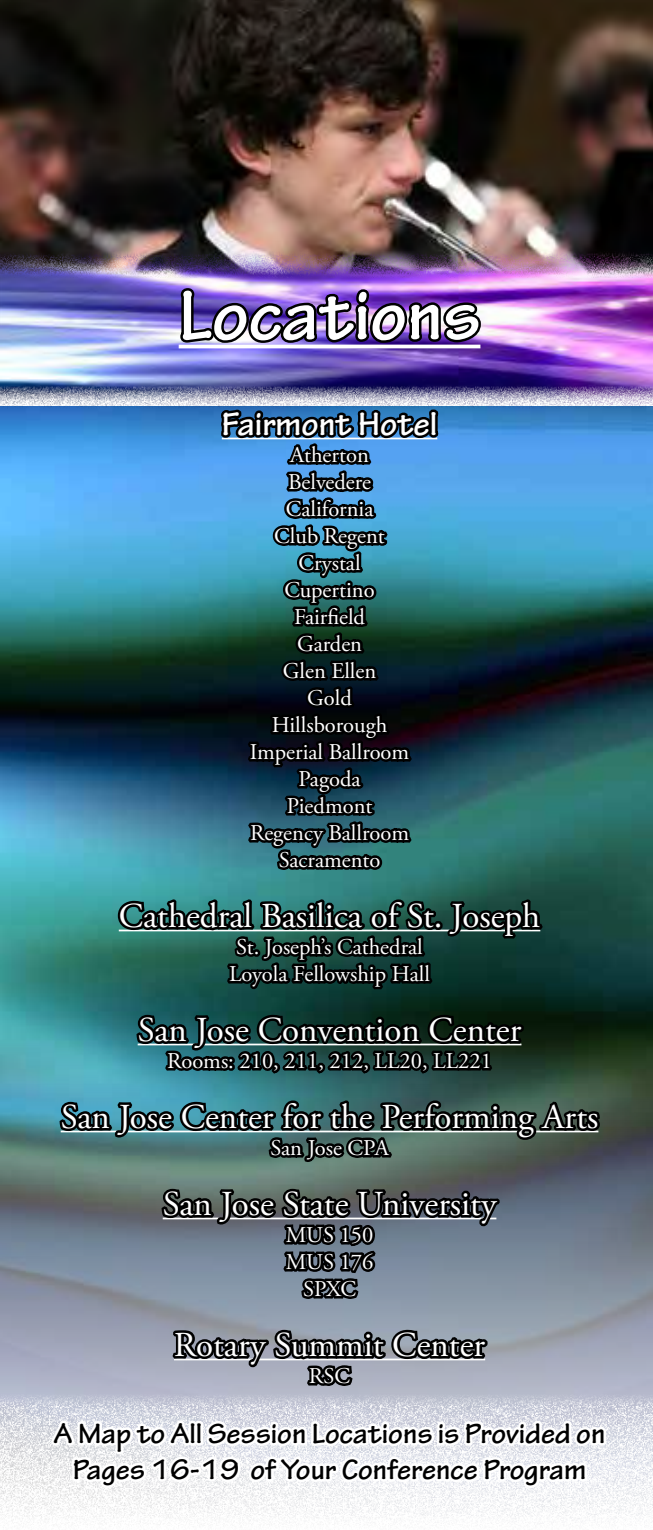
<style>
.page{position:relative;width:653px;height:1530px;background:#fff}
.page>*{position:absolute;margin:0;border:0;box-sizing:border-box;transform-origin:0 0}
.t1{font:700 75px "Tekton Pro";color:#fff}
.t2{font:35px "Adobe Garamond Pro";color:#fff}
.t3{font:700 35px "Tekton Pro";color:#fff}
.t4{font:700 30px/36px "Tekton Pro";color:#000;text-align:center}
.t5{font:22.5px/27px "Adobe Garamond Pro";color:#fff;text-align:center}
</style>
<div class="page">
<img style="left:0;top:409px;width:652px;height:1114px">
<img style="left:0;top:0;width:652px;height:252px">
<img style="left:0;top:252px;width:652px;height:157px">
<img style="left:49px;top:217px;width:559px;height:1308px">
<h1 class="t1" style="left:179px;top:271px;width:303px">Locations</h1>
<h2 class="t3" style="left:222px;top:403px;width:217px">Fairmont Hotel</h2>
<p class="t5" style="left:250px;top:442px;width:161px">Atherton<br>Belvedere<br>California<br>Club Regent<br>Crystal<br>Cupertino<br>Fairfield<br>Garden<br>Glen Ellen<br>Gold<br>Hillsborough<br>Imperial Ballroom<br>Pagoda<br>Piedmont<br>Regency Ballroom<br>Sacramento</p>
<h2 class="t2" style="left:119px;top:895px;width:423px">Cathedral Basilica of St. Joseph</h2>
<p class="t5" style="left:229px;top:934px;width:202px">St. Joseph’s Cathedral<br>Loyola Fellowship Hall</p>
<h2 class="t2" style="left:138px;top:1009px;width:385px">San Jose Convention Center</h2>
<p class="t5" style="left:167px;top:1048px;width:326px">Rooms: 210, 211, 212, LL20, LL221</p>
<h2 class="t2" style="left:61px;top:1096px;width:539px">San Jose Center for the Performing Arts</h2>
<p class="t5" style="left:270px;top:1135px;width:120px">San Jose CPA</p>
<h2 class="t2" style="left:163px;top:1183px;width:335px">San Jose State University</h2>
<p class="t5" style="left:285px;top:1222px;width:89px">MUS 150<br>MUS 176<br>SPXC</p>
<h2 class="t2" style="left:174px;top:1324px;width:312px">Rotary Summit Center</h2>
<p class="t5" style="left:309px;top:1363px;width:43px">RSC</p>
<h3 class="t4" style="left:54px;top:1416px;width:553px">A Map to All Session Locations is Provided on<br>Pages 16-19 of Your Conference Program</h3>
</div>
